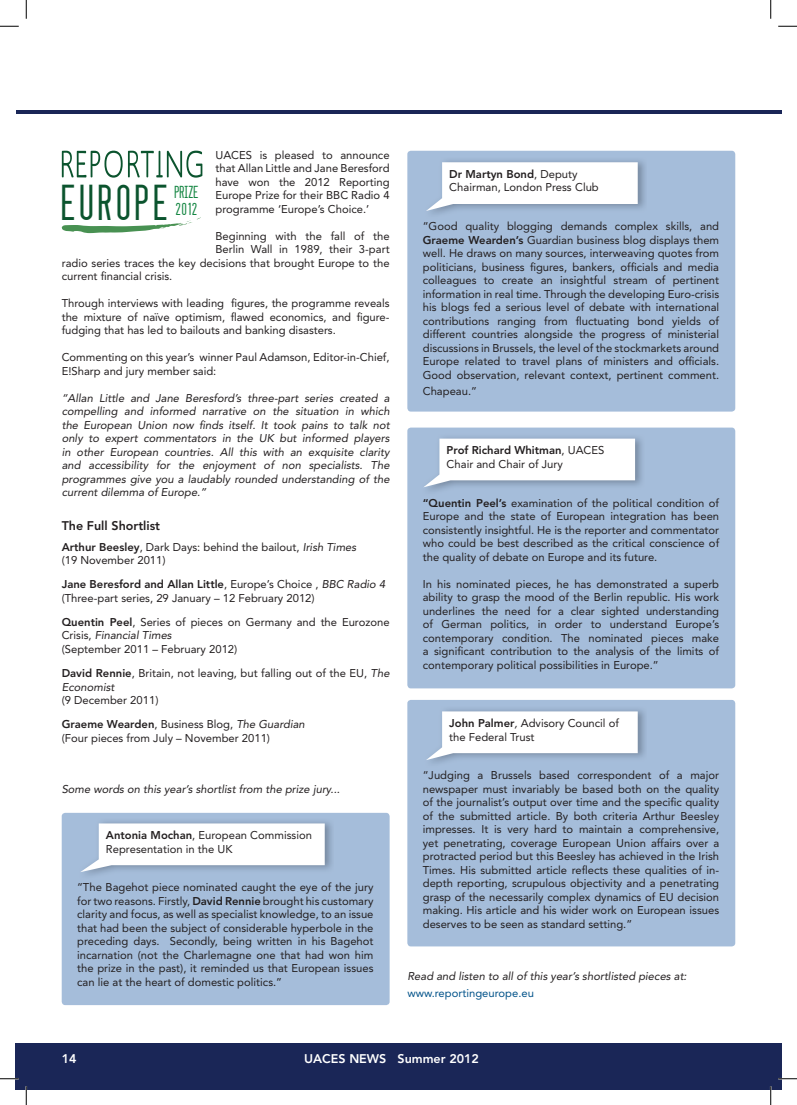
<style>
.page{position:relative;width:797px;height:1105px;background:#fff}
.page>*{position:absolute;margin:0;border:0;box-sizing:border-box;transform-origin:0 0}
.t1{font:41.25px "seattlesans";letter-spacing:.105em;color:#0b542e}
.t2{font:14.25px "seattlesans";letter-spacing:.01em;color:#138541}
.t3{font:800 12.5px "Avenir LT Std";color:#fff}
.t4{font:800 12.5px "Avenir LT Std";color:#231f20}
.t5{font:11.25px/13.5px "Avenir LT Std";color:#231f20}
.t6{font:italic 11.25px/13.5px "Avenir LT Std";color:#231f20;text-align:justify}
.t7{font:11.25px "Avenir LT Std";color:#005289}
.s1{font-weight:800}
.s2{font-style:italic}
</style>
<div class="page">
<div style="left:16px;top:1043px;width:754px;height:46px;background:#1a2657"></div>
<div style="left:770px;top:1043px;width:11px;height:46px;background:#1a2657"></div>
<hr style="left:16px;top:110px;width:765px;height:4px;background:#1a2657">
<div style="left:407px;top:700px;width:328px;height:246px;background:#a5bdda;border-radius:4px"></div>
<div style="left:407px;top:151px;width:328px;height:261px;background:#a5bdda;border-radius:4px"></div>
<div style="left:407px;top:428px;width:328px;height:260px;background:#a5bdda;border-radius:4px"></div>
<svg style="left:62px;top:151px;width:140px;height:27px"></svg>
<svg style="left:62px;top:217px;width:139px;height:16px"></svg>
<div style="left:62px;top:813px;width:327px;height:192px;background:#a5bdda;border-radius:4px"></div>
<img style="left:428px;top:437px;width:214px;height:54px">
<svg style="left:424px;top:439px;width:211px;height:48px;background:#eaeff4"></svg>
<img style="left:431px;top:160px;width:214px;height:54px">
<svg style="left:426px;top:162px;width:211px;height:49px;background:#eaeef4"></svg>
<img style="left:431px;top:709px;width:214px;height:54px">
<svg style="left:426px;top:711px;width:211px;height:49px;background:#eaeef4"></svg>
<svg style="left:80px;top:823px;width:245px;height:49px;background:#eaeef4"></svg>
<svg style="left:0;top:25px;width:19px;height:2px"></svg>
<svg style="left:778px;top:25px;width:19px;height:2px"></svg>
<svg style="left:0;top:1078px;width:19px;height:1px"></svg>
<svg style="left:778px;top:1078px;width:19px;height:1px"></svg>
<svg style="left:25px;top:0;width:2px;height:19px"></svg>
<svg style="left:25px;top:1086px;width:2px;height:19px"></svg>
<svg style="left:770px;top:0;width:1px;height:19px"></svg>
<svg style="left:770px;top:1086px;width:1px;height:19px"></svg>
<p class="t5" style="left:215px;top:148px;width:176px;text-align:justify">UACES is pleased to announce that Allan Little and Jane Beresford have won the 2012 Reporting Europe Prize for their BBC Radio 4 programme ‘Europe’s Choice.’</p>
<p class="t5" style="left:215px;top:229px;width:176px">Beginning with the fall of the</p>
<p class="t5" style="left:215px;top:242px;width:176px">Berlin Wall in 1989, their 3-part</p>
<p class="t5" style="left:62px;top:256px;width:329px">radio series traces the key decisions that brought Europe to the</p>
<p class="t5" style="left:62px;top:269px;width:112px">current financial crisis.</p>
<p class="t5" style="left:62px;top:296px;width:329px;text-align:justify">Through interviews with leading figures, the programme reveals the mixture of naïve optimism, flawed economics, and figure&shy;fudging that has led to bailouts and banking disasters.</p>
<p class="t5" style="left:62px;top:350px;width:329px">Commenting on this year’s winner Paul Adamson, Editor-in-Chief,<br>E!Sharp and jury member said:</p>
<p class="t6" style="left:62px;top:391px;width:329px">“Allan Little and Jane Beresford’s three-part series created a compelling and informed narrative on the situation in which the European Union now finds itself. It took pains to talk not only to expert commentators in the UK but informed players in other European countries. All this with an exquisite clarity and accessibility for the enjoyment of non specialists. The programmes give you a laudably rounded understanding of the current dilemma of Europe.”</p>
<h1 class="t1" style="left:61px;top:173px;width:108px">EUROPE</h1>
<p class="t2" style="left:174px;top:181px;width:25px">PRIZE</p>
<p class="t2" style="left:176px;top:199px;width:23px">2012</p>
<p class="t4" style="left:62px;top:518px;width:100px">The Full Shortlist</p>
<p class="t5" style="left:62px;top:540px;width:296px"><span class="s1">Arthur Beesley</span>, Dark Days: behind the bailout, <span class="s2">Irish Times </span>(19 November 2011)</p>
<p class="t5" style="left:62px;top:578px;width:325px"><span class="s1">Jane Beresford and Allan Little</span>, Europe’s Choice , <span class="s2">BBC Radio 4 </span>(Three-part series, 29 January – 12 February 2012)</p>
<p class="t5" style="left:62px;top:615px;width:329px"><span class="s1">Quentin Peel</span>, Series of pieces on Germany and the Eurozone<br>Crisis, <span class="s2">Financial Times<br></span>(September 2011 – February 2012)</p>
<p class="t5" style="left:62px;top:666px;width:329px"><span class="s1">David Rennie</span>, Britain, not leaving, but falling out of the EU, <span class="s2">The<br>Economist</span></p>
<p class="t5" style="left:62px;top:688px;width:244px;line-height:24.1px">(9 December 2011)<br><span class="s1">Graeme Wearden</span>, Business Blog, <span class="s2">The Guardian</span></p>
<p class="t5" style="left:62px;top:731px;width:210px">(Four pieces from July – November 2011)</p>
<p class="t6" style="left:62px;top:783px;width:280px">Some words on this year’s shortlist from the prize jury...</p>
<p class="t5" style="left:106px;top:828px;width:207px"><span class="s1">Antonia Mochan</span>, European Commission<br>Representation in the UK</p>
<p class="t5" style="left:77px;top:881px;width:298px;text-align:justify">“The Bagehot piece nominated caught the eye of the jury for two reasons. Firstly, <span class="s1">David Rennie</span> brought his customary clarity and focus, as well as specialist knowledge, to an issue that had been the subject of considerable hyperbole in the preceding days. Secondly, being written in his Bagehot incarnation (not the Charlemagne one that had won him the prize in the past), it reminded us that European issues can lie at the heart of domestic politics.”</p>
<p class="t5" style="left:449px;top:167px;width:151px"><span class="s1">Dr Martyn Bond</span>, Deputy<br>Chairman, London Press Club</p>
<p class="t5" style="left:423px;top:220px;width:298px;text-align:justify">“Good quality blogging demands complex skills, and <span class="s1">Graeme Wearden’s</span> Guardian business blog displays them well. He draws on many sources, interweaving quotes from politicians, business figures, bankers, officials and media colleagues to create an insightful stream of pertinent information in real time. Through the developing Euro-crisis his blogs fed a serious level of debate with international contributions ranging from fluctuating bond yields of different countries alongside the progress of ministerial discussions in Brussels, the level of the stockmarkets around Europe related to travel plans of ministers and officials.<br>Good observation, relevant context, pertinent comment.</p>
<p class="t5" style="left:423px;top:385px;width:56px">Chapeau.”</p>
<p class="t5" style="left:446px;top:444px;width:159px"><span class="s1">Prof Richard Whitman</span>, UACES<br>Chair and Chair of Jury</p>
<p class="t5" style="left:423px;top:496px;width:298px;text-align:justify"><span class="s1">“Quentin Peel’s</span> examination of the political condition of Europe and the state of European integration has been consistently insightful. He is the reporter and commentator who could be best described as the critical conscience of the quality of debate on Europe and its future.</p>
<p class="t5" style="left:423px;top:577px;width:298px;text-align:justify">In his nominated pieces, he has demonstrated a superb ability to grasp the mood of the Berlin republic. His work underlines the need for a clear sighted understanding of German politics, in order to understand Europe’s contemporary condition. The nominated pieces make a significant contribution to the analysis of the limits of contemporary political possibilities in Europe.”</p>
<p class="t5" style="left:449px;top:716px;width:171px"><span class="s1">John Palmer</span><span class="s2">,</span> Advisory Council of the Federal Trust</p>
<p class="t5" style="left:423px;top:769px;width:298px;text-align:justify">“Judging a Brussels based correspondent of a major newspaper must invariably be based both on the quality of the journalist’s output over time and the specific quality of the submitted article. By both criteria Arthur Beesley impresses. It is very hard to maintain a comprehensive, yet penetrating, coverage European Union affairs over a protracted period but this Beesley has achieved in the Irish Times. His submitted article reflects these qualities of in&shy;depth reporting, scrupulous objectivity and a penetrating grasp of the necessarily complex dynamics of EU decision making. His article and his wider work on European issues deserves to be seen as standard setting.”</p>
<p class="t6" style="left:407px;top:969px;width:281px">Read and listen to all of this year’s shortlisted pieces at:</p>
<p class="t7" style="left:407px;top:986px;width:128px">www.reportingeurope.eu</p>
<p class="t3" style="left:62px;top:1051px;width:16px">14</p>
<p class="t3" style="left:304px;top:1051px;width:176px">UACES NEWS Summer 2012</p>
</div>
